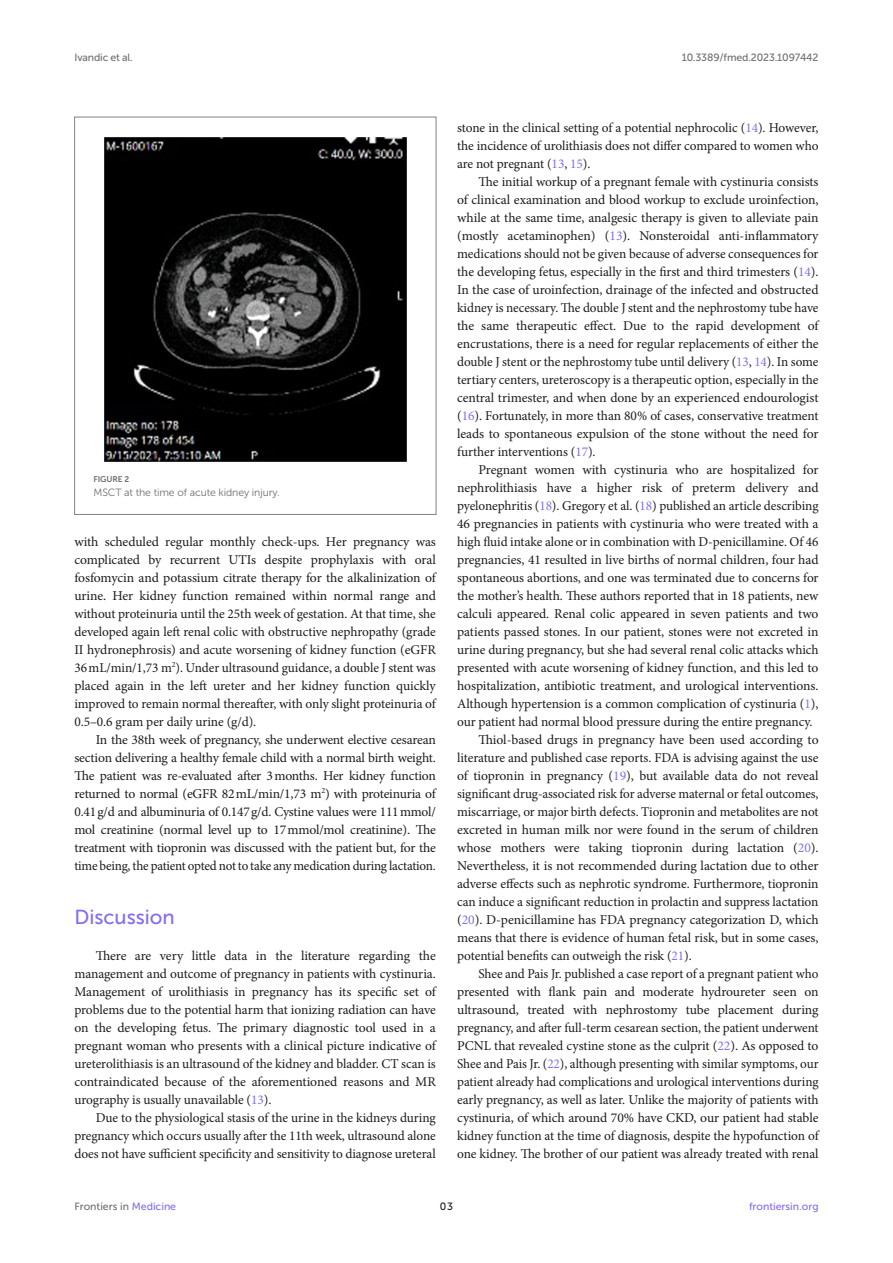
<style>
.page{position:relative;width:893px;height:1263px;background:#fff}
.page>*{position:absolute;margin:0;border:0;box-sizing:border-box;transform-origin:0 0}
.HEAD_1{font:20.25px "Museo Sans 500";color:#856df0}
.TEXT{font:13.5px/18px "Minion Pro";letter-spacing:-.01em;color:#1b1c1b;text-align:justify}
.TEXT_FLUSH{font:13.5px/18px "Minion Pro";letter-spacing:-.01em;color:#1b1c1b;text-align:justify}
.t1{font:10.5px "Museo Sans 500";letter-spacing:-.015em;color:#706f70}
.FIG_LEG{font:10.5px "Museo Sans 300";letter-spacing:-.01em;color:#706f70}
.t2{font:10.5px "Museo Sans 500";color:#856df0}
.t3{font:10.5px "Museo Sans 500";color:#1b1c1b}
.FIG_HD{font:8.25px "Museo Sans 700";letter-spacing:-.01em;color:#706f70}
.s1{color:#856df0}
</style>
<div class="page">
<img style="left:104px;top:137px;width:303px;height:325px">
<div style="left:74px;top:117px;width:362px;height:398px;border:1px solid #808285"></div>
<p class="t1" style="left:74px;top:51px;width:60px">Ivandic et al.</p>
<p class="t1" style="left:682px;top:51px;width:138px">10.3389/fmed.2023.1097442</p>
<p class="FIG_HD" style="left:94px;top:475px;width:37px">FIGURE 2</p>
<p class="FIG_LEG" style="left:94px;top:486px;width:188px">MSCT at the time of acute kidney injury.</p>
<p class="TEXT" style="left:74px;top:533px;width:363px">with scheduled regular monthly check-ups. Her pregnancy was complicated by recurrent UTIs despite prophylaxis with oral fosfomycin and potassium citrate therapy for the alkalinization of urine. Her kidney function remained within normal range and without proteinuria until the 25th week of gestation. At that time, she developed again left renal colic with obstructive nephropathy (grade II hydronephrosis) and acute worsening of kidney function (eGFR 36mL/min/1,73 m<sup>2</sup>). Under ultrasound guidance, a double J stent was placed again in the left ureter and her kidney function quickly improved to remain normal thereafter, with only slight proteinuria of 0.5–0.6 gram per daily urine (g/d).</p>
<p class="TEXT" style="left:74px;top:731px;width:363px;text-indent:21px">In the 38th week of pregnancy, she underwent elective cesarean section delivering a healthy female child with a normal birth weight.<br>The patient was re-evaluated after 3months. Her kidney function returned to normal (eGFR 82mL/min/1,73 m<sup>2</sup>) with proteinuria of 0.41g/d and albuminuria of 0.147g/d. Cystine values were 111mmol/ mol creatinine (normal level up to 17mmol/mol creatinine). The treatment with tiopronin was discussed with the patient but, for the time being, the patient opted not to take any medication during lactation.</p>
<p class="HEAD_1" style="left:74px;top:906px;width:102px">Discussion</p>
<p class="TEXT_FLUSH" style="left:74px;top:947px;width:363px;text-indent:21px">There are very little data in the literature regarding the management and outcome of pregnancy in patients with cystinuria.<br>Management of urolithiasis in pregnancy has its specific set of problems due to the potential harm that ionizing radiation can have on the developing fetus. The primary diagnostic tool used in a pregnant woman who presents with a clinical picture indicative of ureterolithiasis is an ultrasound of the kidney and bladder. CT scan is contraindicated because of the aforementioned reasons and MR urography is usually unavailable (<span class="s1">13</span>).</p>
<p class="TEXT" style="left:74px;top:1109px;width:363px;text-indent:21px">Due to the physiological stasis of the urine in the kidneys during pregnancy which occurs usually after the 11th week, ultrasound alone does not have sufficient specificity and sensitivity to diagnose ureteral</p>
<p class="TEXT" style="left:457px;top:119px;width:363px">stone in the clinical setting of a potential nephrocolic (<span class="s1">14</span>). However, the incidence of urolithiasis does not differ compared to women who are not pregnant (<span class="s1">13</span>, <span class="s1">15</span>).</p>
<p class="TEXT" style="left:457px;top:173px;width:363px;text-indent:21px">The initial workup of a pregnant female with cystinuria consists of clinical examination and blood workup to exclude uroinfection, while at the same time, analgesic therapy is given to alleviate pain (mostly acetaminophen) (<span class="s1">13</span>). Nonsteroidal anti-inflammatory medications should not be given because of adverse consequences for the developing fetus, especially in the first and third trimesters (<span class="s1">14</span>).<br>In the case of uroinfection, drainage of the infected and obstructed kidney is necessary. The double J stent and the nephrostomy tube have the same therapeutic effect. Due to the rapid development of encrustations, there is a need for regular replacements of either the double J stent or the nephrostomy tube until delivery (<span class="s1">13</span>, <span class="s1">14</span>). In some tertiary centers, ureteroscopy is a therapeutic option, especially in the central trimester, and when done by an experienced endourologist (<span class="s1">16</span>). Fortunately, in more than 80% of cases, conservative treatment leads to spontaneous expulsion of the stone without the need for further interventions (<span class="s1">17</span>).</p>
<p class="TEXT" style="left:457px;top:461px;width:363px;text-indent:21px">Pregnant women with cystinuria who are hospitalized for nephrolithiasis have a higher risk of preterm delivery and pyelonephritis (<span class="s1">18</span>). Gregory et al. (<span class="s1">18</span>) published an article describing 46 pregnancies in patients with cystinuria who were treated with a high fluid intake alone or in combination with D-penicillamine. Of 46 pregnancies, 41 resulted in live births of normal children, four had spontaneous abortions, and one was terminated due to concerns for the mother’s health. These authors reported that in 18 patients, new calculi appeared. Renal colic appeared in seven patients and two patients passed stones. In our patient, stones were not excreted in urine during pregnancy, but she had several renal colic attacks which presented with acute worsening of kidney function, and this led to hospitalization, antibiotic treatment, and urological interventions.<br>Although hypertension is a common complication of cystinuria (<span class="s1">1</span>), our patient had normal blood pressure during the entire pregnancy.</p>
<p class="TEXT" style="left:457px;top:731px;width:363px;text-indent:21px">Thiol-based drugs in pregnancy have been used according to literature and published case reports. FDA is advising against the use of tiopronin in pregnancy (<span class="s1">19</span>), but available data do not reveal significant drug-associated risk for adverse maternal or fetal outcomes, miscarriage, or major birth defects. Tiopronin and metabolites are not excreted in human milk nor were found in the serum of children whose mothers were taking tiopronin during lactation (<span class="s1">20</span>).<br>Nevertheless, it is not recommended during lactation due to other adverse effects such as nephrotic syndrome. Furthermore, tiopronin can induce a significant reduction in prolactin and suppress lactation (<span class="s1">20</span>). D-penicillamine has FDA pregnancy categorization D, which means that there is evidence of human fetal risk, but in some cases, potential benefits can outweigh the risk (<span class="s1">21</span>).</p>
<p class="TEXT" style="left:457px;top:965px;width:363px;text-indent:21px">Shee and Pais Jr. published a case report of a pregnant patient who presented with flank pain and moderate hydroureter seen on ultrasound, treated with nephrostomy tube placement during pregnancy, and after full-term cesarean section, the patient underwent PCNL that revealed cystine stone as the culprit (<span class="s1">22</span>). As opposed to Shee and Pais Jr. (<span class="s1">22</span>), although presenting with similar symptoms, our patient already had complications and urological interventions during early pregnancy, as well as later. Unlike the majority of patients with cystinuria, of which around 70% have CKD, our patient had stable kidney function at the time of diagnosis, despite the hypofunction of one kidney. The brother of our patient was already treated with renal</p>
<p class="t1" style="left:74px;top:1200px;width:103px">Frontiers in <span class="s1">Medicine</span></p>
<p class="t3" style="left:440px;top:1200px;width:15px">03</p>
<p class="t2" style="left:749px;top:1200px;width:71px">frontiersin.org</p>
</div>
